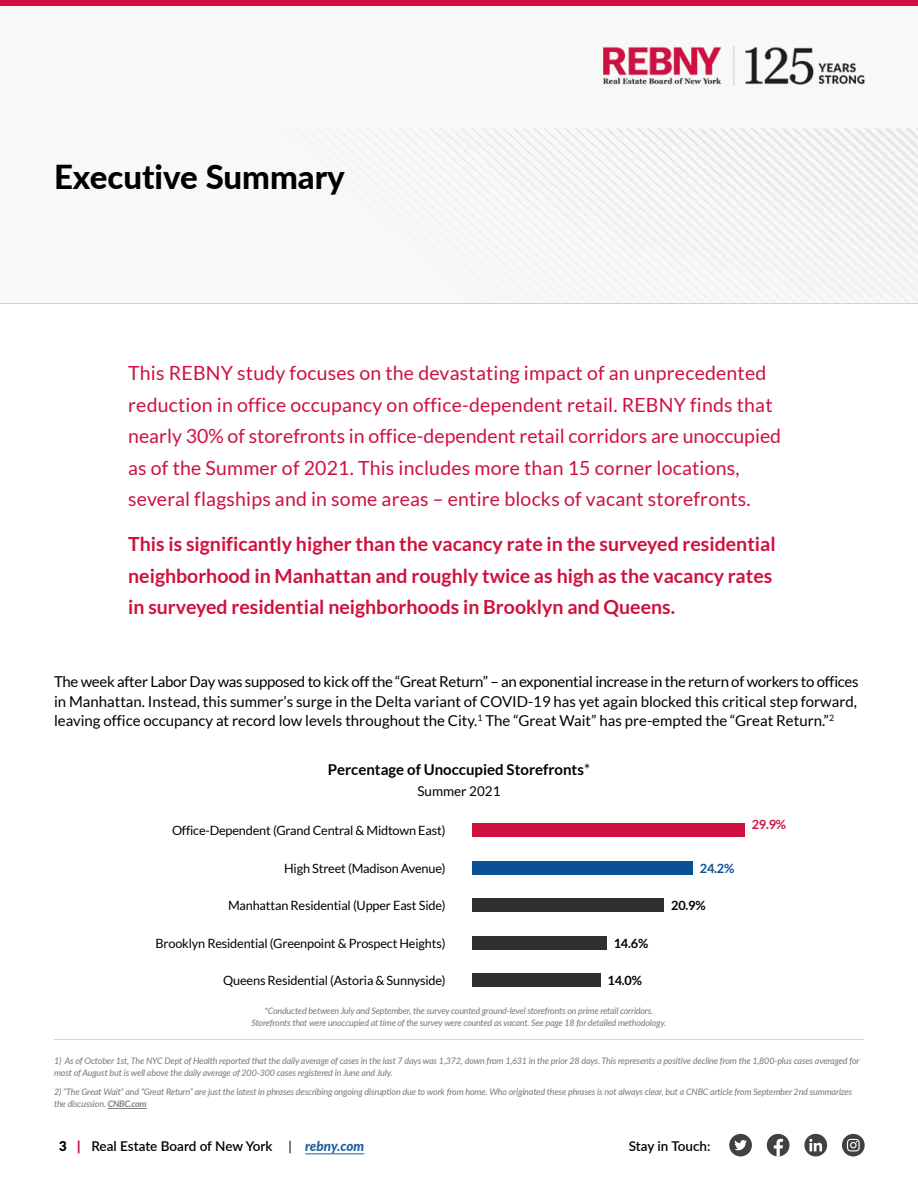
<style>
.page{position:relative;width:918px;height:1188px;background:#fff}
.page>*{position:absolute;margin:0;border:0;box-sizing:border-box;transform-origin:0 0}
.t1{font:800 33px "Lato";color:#000}
.t2{font:19.5px/31.5px "Lato";letter-spacing:.01em;color:#ce1141}
.t3{font:700 19.5px/31.5px "Lato";color:#ce1141}
.t4{font:15px/19.5px "Lato";color:#000;text-align:justify}
.t5{font:700 15px "Lato";color:#000}
.t6{font:600 13.5px "Lato";color:#000}
.t7{font:13.5px "Lato";color:#000}
.t8{font:12.75px "Lato";letter-spacing:-.015em;color:#000}
.t9{font:700 12.75px "Lato";color:#000}
.t10{font:700 12.75px "Lato";color:#ce1141}
.t11{font:700 12.75px "Lato";color:#095194}
.t12{font:italic 500 9px/12px "Lato";letter-spacing:-.02em;color:#808285}
.s1{font-weight:400}
.s2{font-weight:700}
.s3{font-weight:900}
.s4{font-weight:900;color:#ce1141}
.s5{font-weight:800;font-style:italic;color:#215e9e}
</style>
<div class="page">
<div style="left:0;top:0;width:918px;height:304px;background:#f8f8f9"></div>
<svg style="left:326px;top:128px;width:592px;height:114px"></svg>
<hr style="left:0;top:303px;width:918px;height:1px;background:#d1d3d4">
<hr style="left:305px;top:1154px;width:59px;height:1px;background:#215e9e">
<div style="left:729px;top:1134px;width:23px;height:22px;background:#414042;border-radius:50%"></div>
<svg style="left:734px;top:1140px;width:13px;height:10px"></svg>
<div style="left:804px;top:1134px;width:23px;height:22px;background:#414042;border-radius:50%"></div>
<svg style="left:809px;top:1139px;width:13px;height:12px"></svg>
<div style="left:842px;top:1134px;width:23px;height:22px;background:#414042;border-radius:50%"></div>
<svg style="left:847px;top:1139px;width:13px;height:12px"></svg>
<div style="left:767px;top:1134px;width:23px;height:22px;background:#414042;border-radius:50%"></div>
<svg style="left:774px;top:1139px;width:9px;height:18px"></svg>
<div style="left:0;top:0;width:918px;height:6px;background:#ce1141"></div>
<img style="left:603px;top:46px;width:262px;height:40px">
<hr style="left:108px;top:1108px;width:39px;height:1px;background:#808285">
<hr style="left:54px;top:1039px;width:810px;height:1px;background:#d1d3d4">
<div style="left:472px;top:824px;width:273px;height:13px;background:#ce1141"></div>
<div style="left:472px;top:861px;width:221px;height:13px;background:#095194"></div>
<div style="left:472px;top:898px;width:192px;height:14px;background:#313031"></div>
<div style="left:472px;top:936px;width:136px;height:14px;background:#313031"></div>
<div style="left:472px;top:974px;width:129px;height:13px;background:#313031"></div>
<h1 class="t1" style="left:54px;top:152px;width:292px">Executive Summary</h1>
<p class="t2" style="left:128px;top:357px;width:654px">This REBNY study focuses on the devastating impact of an unprecedented reduction in office occupancy on office-dependent retail. REBNY finds that nearly 30% of storefronts in office-dependent retail corridors are unoccupied as of the Summer of 2021. This includes more than 15 corner locations, several flagships and in some areas – entire blocks of vacant storefronts.</p>
<h2 class="t3" style="left:128px;top:528px;width:649px">This is significantly higher than the vacancy rate in the surveyed residential neighborhood in Manhattan and roughly twice as high as the vacancy rates in surveyed residential neighborhoods in Brooklyn and Queens.</h2>
<p class="t4" style="left:54px;top:672px;width:806px">The week after Labor Day was supposed to kick off the “Great Return” – an exponential increase in the return of workers to offices in Manhattan. Instead, this summer’s surge in the Delta variant of COVID-19 has yet again blocked this critical step forward, leaving office occupancy at record low levels throughout the City.<sup>1</sup> The “Great Wait” has pre-empted the “Great Return.”<sup>2</sup></p>
<h3 class="t5" style="left:328px;top:761px;width:264px">Percentage of Unoccupied Storefronts<span class="s1">*</span></h3>
<h3 class="t7" style="left:417px;top:783px;width:85px">Summer 2021</h3>
<h3 class="t8" style="left:172px;top:824px;width:275px">Office-Dependent (Grand Central &amp; Midtown East)</h3>
<h3 class="t8" style="left:284px;top:861px;width:163px">High Street (Madison Avenue)</h3>
<h3 class="t11" style="left:700px;top:861px;width:36px">24.2%</h3>
<h3 class="t8" style="left:228px;top:899px;width:219px">Manhattan Residential (Upper East Side)</h3>
<h3 class="t9" style="left:671px;top:898px;width:36px">20.9%</h3>
<h3 class="t8" style="left:155px;top:936px;width:292px">Brooklyn Residential (Greenpoint &amp; Prospect Heights)</h3>
<h3 class="t9" style="left:614px;top:936px;width:36px">14.6%</h3>
<h3 class="t8" style="left:223px;top:974px;width:224px">Queens Residential (Astoria &amp; Sunnyside)</h3>
<h3 class="t9" style="left:608px;top:973px;width:36px">14.0%</h3>
<p class="t12" style="left:252px;top:1004px;width:416px;text-align:center">*Conducted between July and September, the survey counted ground-level storefronts on prime retail corridors.<br>Storefronts that were unoccupied at time of the survey were counted as vacant. See page 18 for detailed methodology.</p>
<h3 class="t10" style="left:752px;top:817px;width:36px">29.9%</h3>
<p class="t12" style="left:54px;top:1055px;width:807px">1) As of October 1st, The NYC Dept of Health reported that the daily average of cases in the last 7 days was 1,372, down from 1,631 in the prior 28 days. This represents a positive decline from the 1,800-plus cases averaged for most of August but is well above the daily average of 200-300 cases registered in June and July.</p>
<p class="t12" style="left:54px;top:1085px;width:800px">2) “The Great Wait” and “Great Return” are just the latest in phrases describing ongoing disruption due to work from home. Who originated these phrases is not always clear, but a CNBC article from September 2nd summarizes the discussion. <span class="s2">CNBC.com</span></p>
<h3 class="t6" style="left:59px;top:1136px;width:307px"><span class="s3">3</span> <span class="s4">|</span> Real Estate Board of New York <span class="s1">|</span> <span class="s5">rebny.com</span></h3>
<h3 class="t6" style="left:629px;top:1136px;width:83px">Stay in Touch:</h3>
</div>
